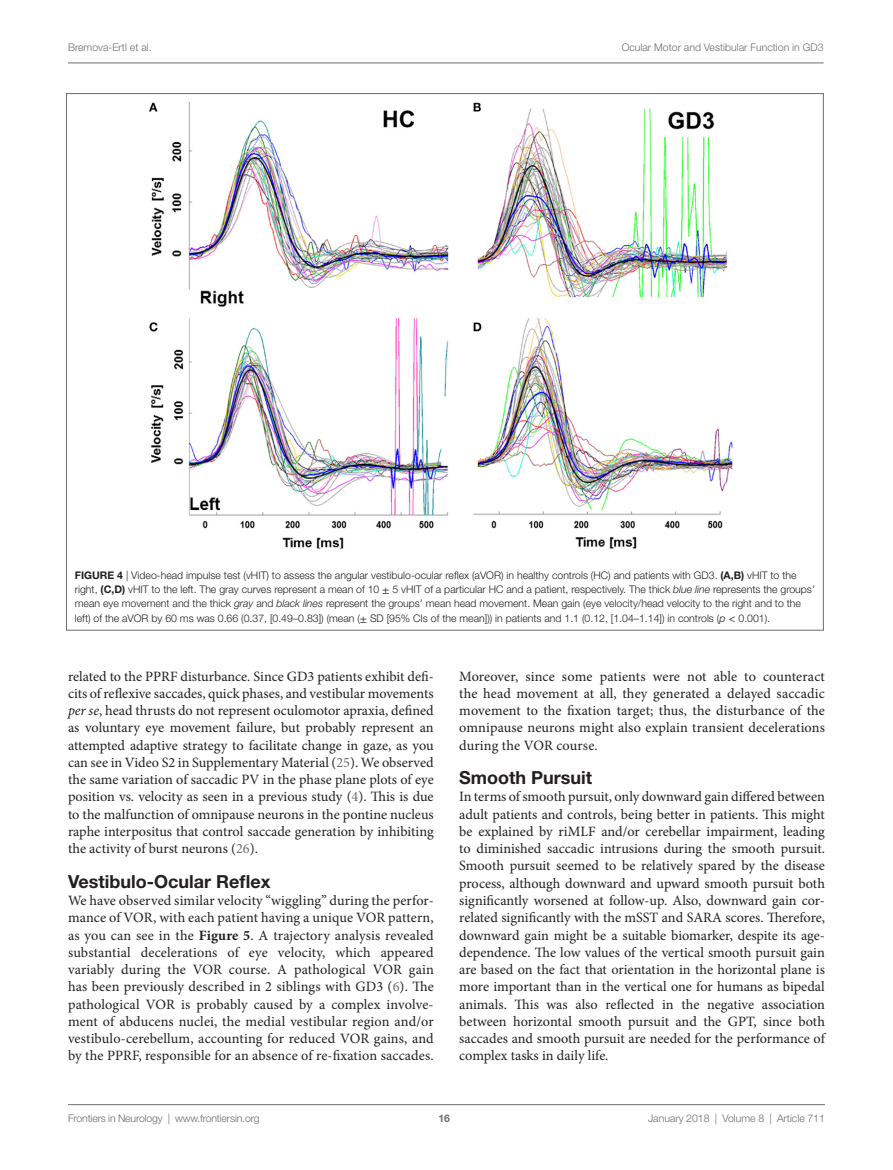
<style>
.page{position:relative;width:893px;height:1170px;background:#fff}
.page>*{position:absolute;margin:0;border:0;box-sizing:border-box;transform-origin:0 0}
.t1{font:700 18px "Helvetica Neue LT Std";color:#231f20}
.t2{font:14.25px/17.2px "Minion Pro";color:#231f20;text-align:justify}
.t3{font:300 10.5px/14.2px "Helvetica Neue LT Std";color:#231f20}
.t4{font:300 10.5px "Helvetica Neue LT Std";color:#6c6d70}
.t5{font:700 10.5px "Helvetica Neue LT Std";color:#6c6d70}
.s1{font-weight:700}
.s2{font-family:"STIX General";font-weight:400}
.s3{font-style:italic}
.s4{color:#6c6d70}
</style>
<div class="page">
<img style="left:149px;top:102px;width:584px;height:447px">
<hr style="left:68px;top:63px;width:756px;height:1px;background:#6c6d70">
<hr style="left:68px;top:1104px;width:757px;height:1px;background:#6c6d70">
<p class="t4" style="left:68px;top:41px;width:85px">Bremova-Ertl et al.</p>
<p class="t4" style="left:622px;top:41px;width:203px">Ocular Motor and Vestibular Function in GD3</p>
<p class="t3" style="left:75px;top:568px;width:741px"><span class="s1">Figure 4</span> | Video-head impulse test (vHIT) to assess the angular vestibulo-ocular reflex (aVOR) in healthy controls (HC) and patients with GD3. <span class="s1">(A,B)</span> vHIT to the right, <span class="s1">(C,D)</span> vHIT to the left. The gray curves represent a mean of 10 <span class="s2">±</span> 5 vHIT of a particular HC and a patient, respectively. The thick <span class="s3">blue line</span> represents the groups’ mean eye movement and the thick <span class="s3">gray</span> and <span class="s3">black lines</span> represent the groups’ mean head movement. Mean gain (eye velocity/head velocity to the right and to the left) of the aVOR by 60 ms was 0.66 (0.37, [0.49–0.83]) (mean (<span class="s2">±</span> SD [95% CIs of the mean])) in patients and 1.1 (0.12, [1.04–1.14]) in controls (<span class="s3">p</span> <span class="s2">&lt;</span> 0.001).</p>
<p class="t2" style="left:68px;top:667px;width:367px">related to the PPRF disturbance. Since GD3 patients exhibit defi&shy;cits of reflexive saccades, quick phases, and vestibular movements <span class="s3">per se</span>, head thrusts do not represent oculomotor apraxia, defined as voluntary eye movement failure, but probably represent an attempted adaptive strategy to facilitate change in gaze, as you can see in Video S2 in Supplementary Material (<span class="s4">25</span>). We observed the same variation of saccadic PV in the phase plane plots of eye position vs. velocity as seen in a previous study (<span class="s4">4</span>). This is due to the malfunction of omnipause neurons in the pontine nucleus raphe interpositus that control saccade generation by inhibiting the activity of burst neurons (<span class="s4">26</span>).</p>
<p class="t1" style="left:68px;top:870px;width:204px">Vestibulo-Ocular Reflex</p>
<p class="t2" style="left:68px;top:891px;width:367px">We have observed similar velocity “wiggling” during the perfor&shy;mance of VOR, with each patient having a unique VOR pattern, as you can see in the <span class="s1">Figure 5</span>. A trajectory analysis revealed substantial decelerations of eye velocity, which appeared variably during the VOR course. A pathological VOR gain has been previously described in 2 siblings with GD3 (<span class="s4">6</span>). The pathological VOR is probably caused by a complex involve&shy;ment of abducens nuclei, the medial vestibular region and/or vestibulo-cerebellum, accounting for reduced VOR gains, and by the PPRF, responsible for an absence of re-fixation saccades.</p>
<p class="t2" style="left:459px;top:667px;width:367px">Moreover, since some patients were not able to counteract the head movement at all, they generated a delayed saccadic movement to the fixation target; thus, the disturbance of the omnipause neurons might also explain transient decelerations during the VOR course.</p>
<p class="t1" style="left:459px;top:766px;width:135px">Smooth Pursuit</p>
<p class="t2" style="left:459px;top:788px;width:367px">In terms of smooth pursuit, only downward gain differed between adult patients and controls, being better in patients. This might be explained by riMLF and/or cerebellar impairment, leading to diminished saccadic intrusions during the smooth pursuit.<br>Smooth pursuit seemed to be relatively spared by the disease process, although downward and upward smooth pursuit both significantly worsened at follow-up. Also, downward gain cor&shy;related significantly with the mSST and SARA scores. Therefore, downward gain might be a suitable biomarker, despite its age&shy;dependence. The low values of the vertical smooth pursuit gain are based on the fact that orientation in the horizontal plane is more important than in the vertical one for humans as bipedal animals. This was also reflected in the negative association between horizontal smooth pursuit and the GPT, since both saccades and smooth pursuit are needed for the performance of complex tasks in daily life.</p>
<p class="t4" style="left:68px;top:1111px;width:193px">Frontiers in Neurology | www.frontiersin.org</p>
<p class="t4" style="left:648px;top:1111px;width:178px">January 2018 | Volume 8 | Article 711</p>
<p class="t5" style="left:439px;top:1111px;width:13px">16</p>
</div>
